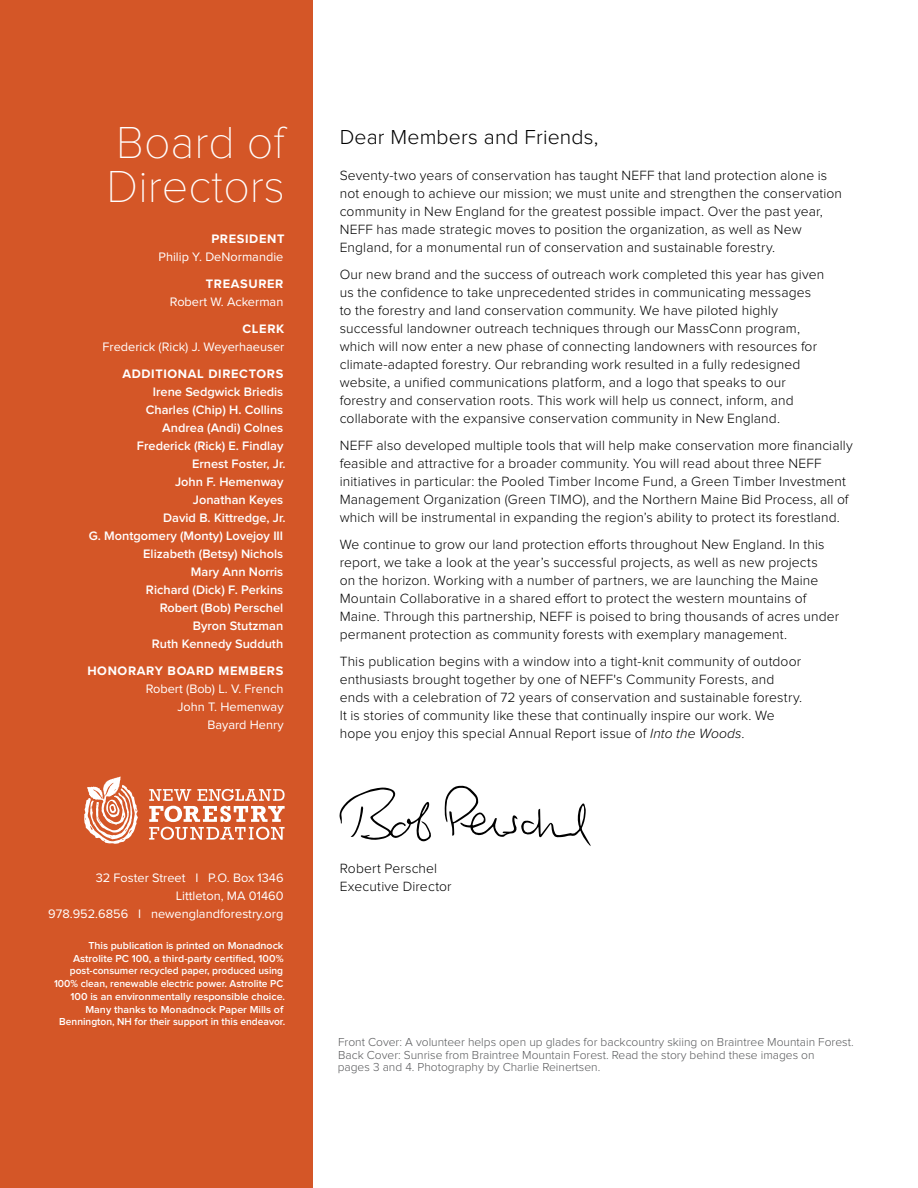
<style>
.page{position:relative;width:918px;height:1188px;background:#fff}
.page>*{position:absolute;margin:0;border:0;box-sizing:border-box;transform-origin:0 0}
.t1{font:100 46.5px/43.5px "Proxima Nova";color:#fff}
.t2{font:300 21px "Proxima Nova";letter-spacing:.005em;color:#000}
.t3{font:300 13.8px/18px "Proxima Nova";letter-spacing:.01em;color:#000}
.t4{font:600 12.75px/18px "Proxima Nova";color:#fff;text-align:right}
.t5{font:12.75px/18px "Proxima Nova";color:#fff;text-align:right}
.t6{font:700 12.75px "Proxima Nova";letter-spacing:.05em;color:#fff}
.t7{font:300 12px/12.8px "Proxima Nova";color:#58595b}
.t8{font:600 10.5px/12.8px "Proxima Nova";color:#fff;text-align:right}
.s1{font-style:italic}
</style>
<div class="page">
<div style="left:0;top:0;width:313px;height:1188px;background:#d45627"></div>
<svg style="left:84px;top:776px;width:54px;height:68px"></svg>
<svg style="left:149px;top:789px;width:136px;height:51px"></svg>
<svg style="left:444px;top:785px;width:147px;height:61px"></svg>
<svg style="left:339px;top:787px;width:92px;height:55px"></svg>
<h1 class="t1" style="left:107px;top:122px;width:180px">Board of<br>Directors</h1>
<p class="t6" style="left:211px;top:231px;width:75px">PRESIDENT</p>
<p class="t5" style="left:159px;top:248px;width:126px">Philip Y. DeNormandie</p>
<p class="t6" style="left:206px;top:276px;width:79px">TREASURER</p>
<p class="t5" style="left:170px;top:293px;width:115px">Robert W. Ackerman</p>
<p class="t6" style="left:243px;top:321px;width:43px">CLERK</p>
<p class="t5" style="left:102px;top:338px;width:183px">Frederick (Rick) J. Weyerhaeuser</p>
<p class="t6" style="left:122px;top:366px;width:163px">ADDITIONAL DIRECTORS</p>
<p class="t4" style="left:89px;top:383px;width:198px">Irene Sedgwick Briedis<br>Charles (Chip) H. Collins<br>Andrea (Andi) Colnes<br>Frederick (Rick) E. Findlay<br>Ernest Foster, Jr.<br>John F. Hemenway<br>Jonathan Keyes<br>David B. Kittredge, Jr.<br>G. Montgomery (Monty) Lovejoy III<br>Elizabeth (Betsy) Nichols<br>Mary Ann Norris<br>Richard (Dick) F. Perkins<br>Robert (Bob) Perschel<br>Byron Stutzman<br>Ruth Kennedy Sudduth</p>
<p class="t6" style="left:87px;top:663px;width:197px">HONORARY BOARD MEMBERS</p>
<p class="t5" style="left:146px;top:680px;width:139px">Robert (Bob) L. V. French<br>John T. Hemenway<br>Bayard Henry</p>
<p class="t5" style="left:48px;top:869px;width:237px">32 Foster Street I P.O. Box 1346<br>Littleton, MA 01460<br>978.952.6856 I newenglandforestry.org</p>
<p class="t8" style="left:54px;top:939px;width:233px">This publication is printed on Monadnock Astrolite PC 100, a third-party certified, 100% post-consumer recycled paper, produced using 100% clean, renewable electric power. Astrolite PC 100 is an environmentally responsible choice.<br>Many thanks to Monadnock Paper Mills of Bennington, NH for their support in this endeavor.</p>
<h2 class="t2" style="left:340px;top:125px;width:260px">Dear Members and Friends,</h2>
<p class="t3" style="left:340px;top:167px;width:504px">Seventy-two years of conservation has taught NEFF that land protection alone is not enough to achieve our mission; we must unite and strengthen the conservation community in New England for the greatest possible impact. Over the past year, NEFF has made strategic moves to position the organization, as well as New England, for a monumental run of conservation and sustainable forestry.</p>
<p class="t3" style="left:340px;top:266px;width:486px">Our new brand and the success of outreach work completed this year has given us the confidence to take unprecedented strides in communicating messages to the forestry and land conservation community. We have piloted highly successful landowner outreach techniques through our MassConn program, which will now enter a new phase of connecting landowners with resources for climate-adapted forestry. Our rebranding work resulted in a fully redesigned website, a unified communications platform, and a logo that speaks to our forestry and conservation roots. This work will help us connect, inform, and collaborate with the expansive conservation community in New England.</p>
<p class="t3" style="left:340px;top:437px;width:514px">NEFF also developed multiple tools that will help make conservation more financially feasible and attractive for a broader community. You will read about three NEFF initiatives in particular: the Pooled Timber Income Fund, a Green Timber Investment Management Organization (Green TIMO), and the Northern Maine Bid Process, all of which will be instrumental in expanding the region’s ability to protect its forestland.</p>
<p class="t3" style="left:340px;top:536px;width:501px">We continue to grow our land protection efforts throughout New England. In this report, we take a look at the year’s successful projects, as well as new projects<br>on the horizon. Working with a number of partners, we are launching the Maine Mountain Collaborative in a shared effort to protect the western mountains of Maine. Through this partnership, NEFF is poised to bring thousands of acres under permanent protection as community forests with exemplary management.</p>
<p class="t3" style="left:340px;top:653px;width:464px">This publication begins with a window into a tight-knit community of outdoor enthusiasts brought together by one of NEFF's Community Forests, and ends with a celebration of 72 years of conservation and sustainable forestry.<br>It is stories of community like these that continually inspire our work. We hope you enjoy this special Annual Report issue of <span class="s1">Into the Woods</span>.</p>
<p class="t3" style="left:340px;top:860px;width:113px">Robert Perschel<br>Executive Director</p>
<p class="t7" style="left:338px;top:1036px;width:517px">Front Cover: A volunteer helps open up glades for backcountry skiing on Braintree Mountain Forest.<br>Back Cover: Sunrise from Braintree Mountain Forest. Read the story behind these images on<br>pages 3 and 4. Photography by Charlie Reinertsen.</p>
</div>
